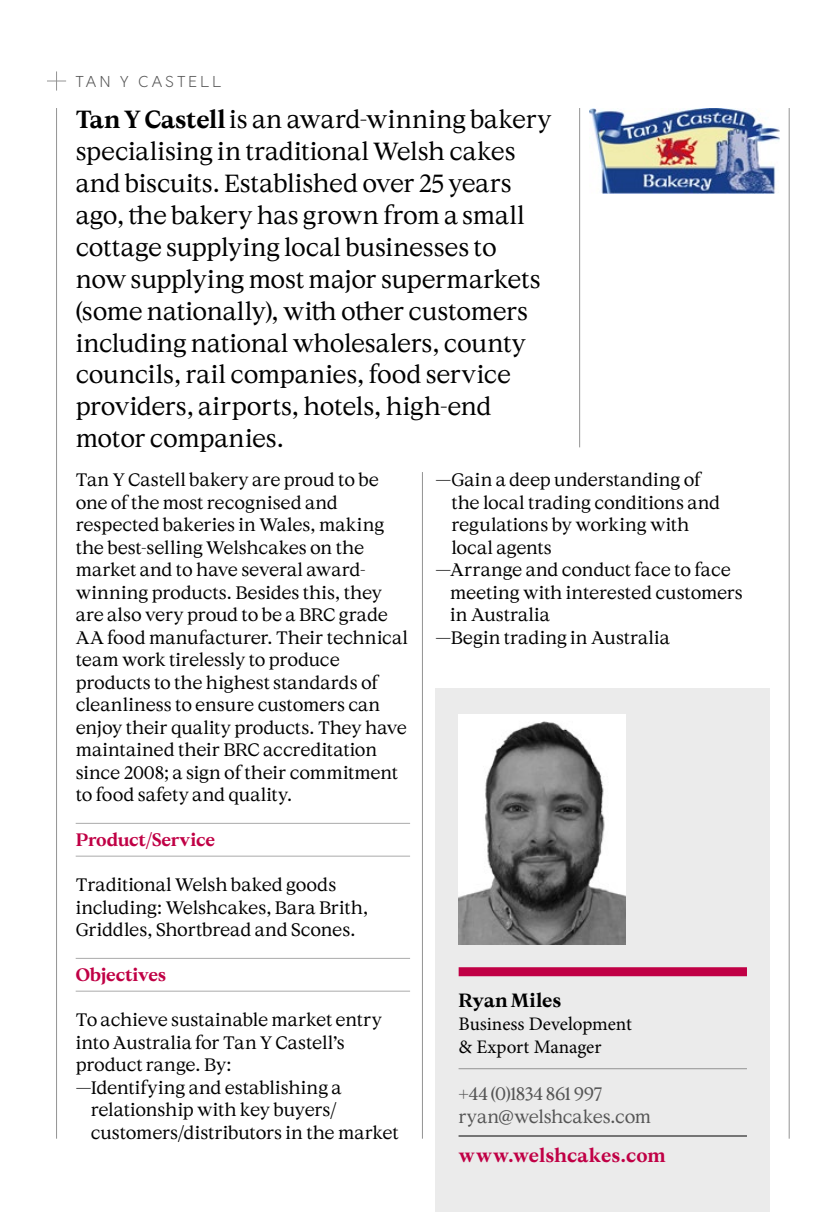
<style>
.page{position:relative;width:830px;height:1212px;background:#fff}
.page>*{position:absolute;margin:0;border:0;box-sizing:border-box;transform-origin:0 0}
.StandFirst_Serif_16{font:24.75px/31.9px "Cymru Serif";letter-spacing:-.01em;color:#000}
._03_Name_Line{font:19.12px/22.9px "Minion Pro";letter-spacing:-.005em;color:#000}
.URL{font:700 19.12px "Cymru Serif";letter-spacing:.015em;color:#c00045}
.StandFirst_Serif_16-2{font:700 19.12px "Cymru Serif";letter-spacing:.005em;color:#000}
._02_Body{font:18px/22.5px "Wales Serif";letter-spacing:-.01em;color:#000}
._02_Body-2{font:18px/22.9px "Wales Serif";letter-spacing:-.02em;color:#555}
._01_Red_Title_Line{font:700 18px "Cymru Serif";letter-spacing:-.01em;color:#c00045}
.t1{font:300 15.75px "Wales Sans Headline";letter-spacing:.215em;color:#555}
.s1{font-weight:700}
.s2{font-family:"Wales Serif"}
</style>
<div class="page">
<hr style="left:76px;top:823px;width:334px;height:1px;background:#aaa">
<hr style="left:76px;top:856px;width:334px;height:1px;background:#aaa">
<hr style="left:76px;top:958px;width:334px;height:1px;background:#aaa">
<hr style="left:76px;top:991px;width:334px;height:1px;background:#aaa">
<hr style="left:422px;top:472px;width:1px;height:667px;background:#939393">
<hr style="left:788px;top:108px;width:1px;height:1031px;background:#939393">
<hr style="left:56px;top:108px;width:1px;height:1031px;background:#939393">
<svg style="left:47px;top:71px;width:19px;height:20px"></svg>
<hr style="left:579px;top:108px;width:1px;height:339px;background:#939393">
<div style="left:435px;top:689px;width:334px;height:523px;background:#ebebeb"></div>
<div style="left:458px;top:967px;width:288px;height:9px;background:#c00045"></div>
<img style="left:458px;top:715px;width:167px;height:229px">
<hr style="left:458px;top:1068px;width:288px;height:1px;background:#939393">
<hr style="left:458px;top:1135px;width:288px;height:1px;background:#000">
<img style="left:589px;top:108px;width:189px;height:86px">
<p class="t1" style="left:76px;top:71px;width:147px">TAN Y CASTELL</p>
<p class="StandFirst_Serif_16" style="left:76px;top:103px;width:477px"><span class="s1">Tan Y Castell</span> is an award-winning bakery specialising in traditional Welsh cakes and biscuits. Established over 25 years ago, the bakery has grown from a small cottage supplying local businesses to now supplying most major supermarkets (some nationally), with other customers including national wholesalers, county councils, rail companies, food service providers, airports, hotels, high-end motor companies.</p>
<p class="_02_Body" style="left:76px;top:468px;width:334px">Tan Y Castell bakery are proud to be one of the most recognised and respected bakeries in Wales, making the best-selling Welshcakes on the market and to have several award&shy;winning products. Besides this, they are also very proud to be a BRC grade AA food manufacturer. Their technical team work tirelessly to produce products to the highest standards of cleanliness to ensure customers can enjoy their quality products. They have maintained their BRC accreditation since 2008; a sign of their commitment to food safety and quality.</p>
<p class="_01_Red_Title_Line" style="left:76px;top:829px;width:141px">Pro<span class="s2">d</span>uct/Service</p>
<p class="_02_Body" style="left:76px;top:873px;width:294px">Traditional Welsh baked goods including: Welshcakes, Bara Brith,<br>Griddles, Shortbread and Scones.</p>
<p class="_01_Red_Title_Line" style="left:76px;top:964px;width:92px">Objectives</p>
<p class="_02_Body" style="left:76px;top:1008px;width:308px">To achieve sustainable market entry into Australia for Tan Y Castell’s product range. By:</p>
<p class="_02_Body" style="left:91px;top:1076px;width:309px;text-indent:-15px">—Identifying and establishing a relationship with key buyers/ customers/distributors in the market</p>
<p class="_02_Body" style="left:451px;top:468px;width:270px;text-indent:-16px">—Gain a deep understanding of the local trading conditions and regulations by working with local agents</p>
<p class="_02_Body" style="left:450px;top:558px;width:294px;text-indent:-15px">—Arrange and conduct face to face meeting with interested customers in Australia</p>
<p class="_02_Body" style="left:435px;top:626px;width:236px">—Begin trading in Australia</p>
<p class="StandFirst_Serif_16-2" style="left:458px;top:989px;width:104px">Ryan Miles</p>
<p class="_03_Name_Line" style="left:458px;top:1012px;width:175px">Business Development &amp; Export Manager</p>
<p class="_02_Body-2" style="left:458px;top:1082px;width:194px">+44 (0)1834 861 997 ryan@welshcakes.com</p>
<p class="URL" style="left:458px;top:1143px;width:209px">www.welshcakes.com</p>
</div>
